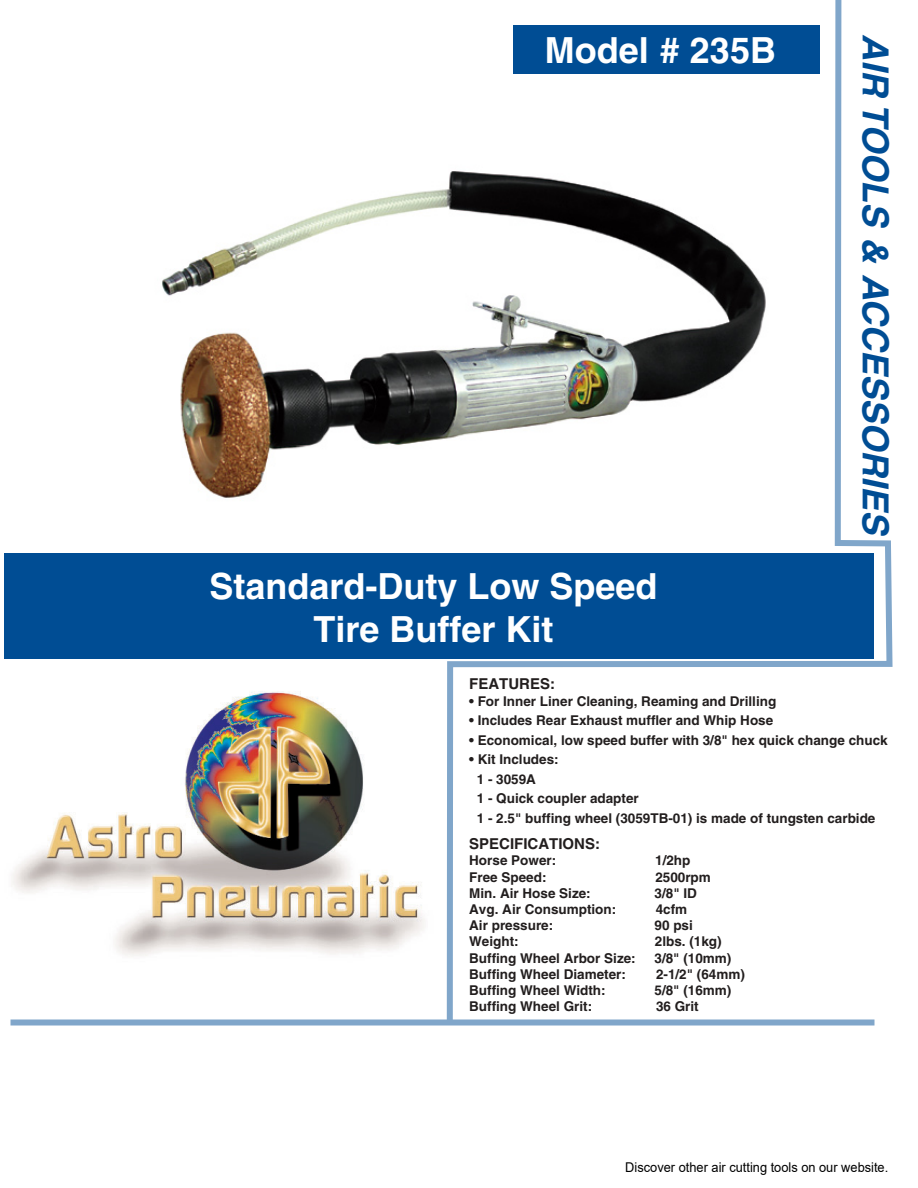
<style>
.page{position:relative;width:918px;height:1188px;background:#fff}
.page>*{position:absolute;margin:0;border:0;box-sizing:border-box;transform-origin:0 0}
.t1{font:700 36px/43.2px "Helvetica";color:#fff;text-align:center}
.t2{font:italic 700 36px "Helvetica";color:#004d94}
.t3{font:700 15px "Helvetica";color:#221e1e}
.t4{font:700 13.5px/19.5px "Helvetica";color:#221e1e}
.t5{font:13.5px "Arial";color:#000;scale:.95 1}
</style>
<div class="page">
<div style="left:4px;top:553px;width:870px;height:105px;background:#004d94"></div>
<img style="left:12px;top:691px;width:413px;height:265px">
<svg style="left:444px;top:0;width:449px;height:1026px"></svg>
<div style="left:10px;top:1020px;width:864px;height:6px;background:#80a6ca"></div>
<img style="left:162px;top:156px;width:620px;height:358px">
<h1 class="t1" style="left:545px;top:28px;width:233px">Model # 235B</h1>
<h1 class="t1" style="left:209px;top:564px;width:450px">Standard-Duty Low Speed<br>Tire Buffer Kit</h1>
<h1 class="t2" style="left:898px;top:34px;width:511px;rotate:90deg">AIR TOOLS &amp; ACCESSORIES</h1>
<p class="t3" style="left:469px;top:674px;width:87px">FEATURES:</p>
<p class="t4" style="left:469px;top:691px;width:309px">• For Inner Liner Cleaning, Reaming and Drilling</p>
<p class="t4" style="left:469px;top:711px;width:306px">• Includes Rear Exhaust muffler and Whip Hose</p>
<p class="t4" style="left:469px;top:730px;width:420px">• Economical, low speed buffer with 3/8" hex quick change chuck</p>
<p class="t4" style="left:477px;top:750px;width:400px;text-indent:-8px">• Kit Includes:<br>1 - 3059A<br>1 - Quick coupler adapter<br>1 - 2.5" buffing wheel (3059TB-01) is made of tungsten carbide</p>
<p class="t4" style="left:469px;top:851px;width:89px">Horse Power:</p>
<p class="t4" style="left:655px;top:851px;width:37px">1/2hp</p>
<p class="t4" style="left:469px;top:867px;width:79px">Free Speed:</p>
<p class="t4" style="left:655px;top:867px;width:57px">2500rpm</p>
<p class="t4" style="left:469px;top:883px;width:123px">Min. Air Hose Size:</p>
<p class="t4" style="left:655px;top:883px;width:44px">3/8" ID</p>
<p class="t4" style="left:469px;top:899px;width:149px">Avg. Air Consumption:</p>
<p class="t4" style="left:656px;top:899px;width:33px">4cfm</p>
<p class="t4" style="left:469px;top:915px;width:86px">Air pressure:</p>
<p class="t4" style="left:655px;top:915px;width:40px">90 psi</p>
<p class="t4" style="left:469px;top:932px;width:51px">Weight:</p>
<p class="t4" style="left:655px;top:932px;width:68px">2lbs. (1kg)</p>
<p class="t4" style="left:469px;top:948px;width:168px">Buffing Wheel Arbor Size:</p>
<p class="t4" style="left:655px;top:948px;width:78px">3/8" (10mm)</p>
<p class="t4" style="left:469px;top:964px;width:158px">Buffing Wheel Diameter:</p>
<p class="t4" style="left:656px;top:964px;width:90px">2-1/2" (64mm)</p>
<p class="t4" style="left:469px;top:980px;width:138px">Buffing Wheel Width:</p>
<p class="t4" style="left:655px;top:980px;width:78px">5/8" (16mm)</p>
<p class="t4" style="left:469px;top:996px;width:124px">Buffing Wheel Grit:</p>
<p class="t4" style="left:656px;top:996px;width:44px">36 Grit</p>
<p class="t3" style="left:469px;top:835px;width:132px">SPECIFICATIONS:</p>
<p class="t5" style="left:625px;top:1158px;width:278px">Discover other air cutting tools on our website.</p>
</div>
